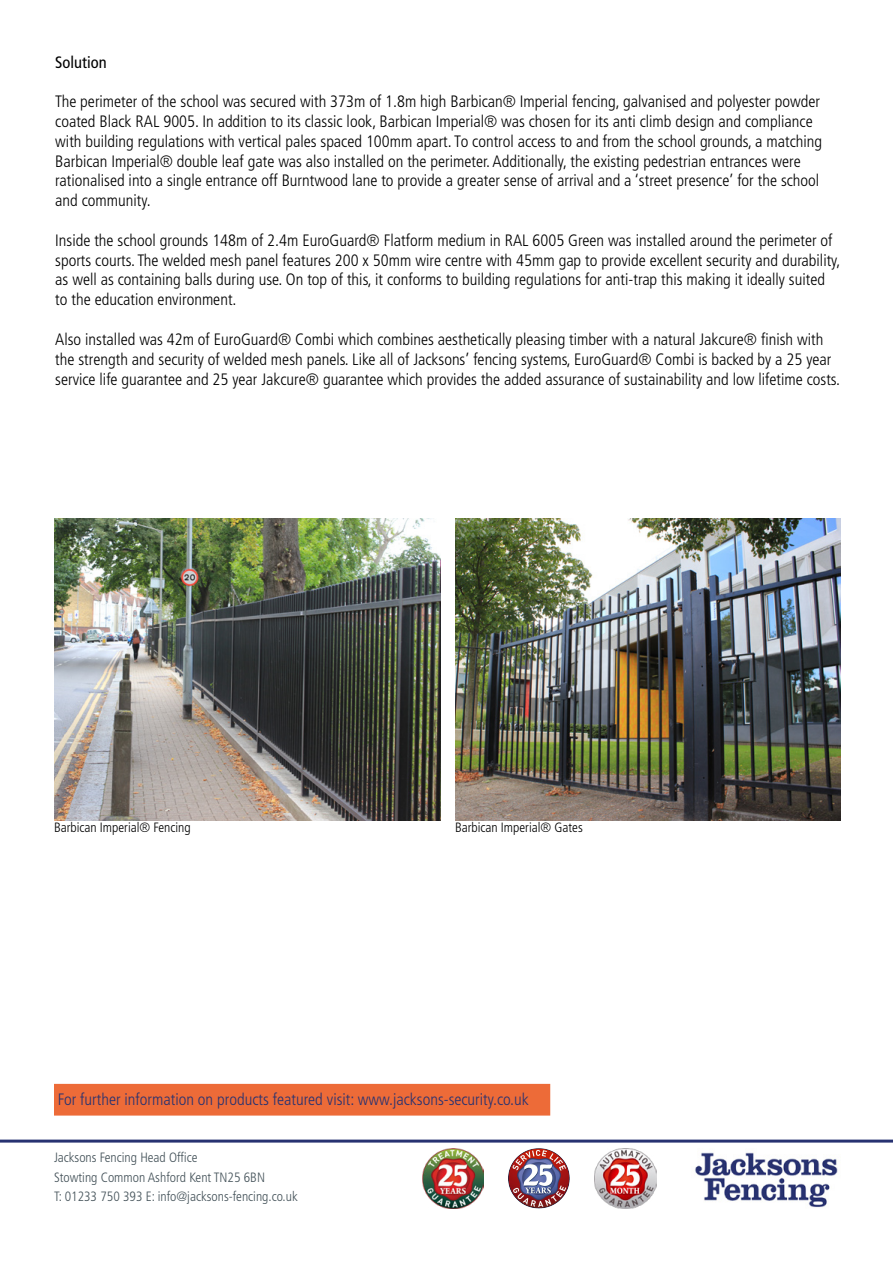
<style>
.page{position:relative;width:893px;height:1263px;background:#fff}
.page>*{position:absolute;margin:0;border:0;box-sizing:border-box;transform-origin:0 0}
.t1{font:300 condensed 16.5px/19.8px "Frutiger LT Std";color:#000}
.t2{font:300 condensed 16.5px "Frutiger LT Std";color:#273271}
.t3{font:condensed 16.5px "Frutiger LT Std";color:#000}
.t4{font:300 condensed 13.5px/19.5px "Frutiger LT Std";color:#445259}
.t5{font:300 condensed 13.5px "Frutiger LT Std";color:#000}
</style>
<div class="page">
<img style="left:601px;top:1142px;width:274px;height:66px">
<div style="left:54px;top:1084px;width:496px;height:31px;background:#ed6b38"></div>
<hr style="left:0;top:1139px;width:893px;height:3px;background:#273271">
<img style="left:422px;top:1148px;width:62px;height:61px">
<img style="left:509px;top:1148px;width:60px;height:61px">
<img style="left:595px;top:1148px;width:62px;height:61px">
<img style="left:54px;top:519px;width:387px;height:301px">
<img style="left:455px;top:519px;width:385px;height:301px">
<p class="t3" style="left:55px;top:52px;width:53px">Solution</p>
<p class="t1" style="left:55px;top:92px;width:768px">The perimeter of the school was secured with 373m of 1.8m high Barbican® Imperial fencing, galvanised and polyester powder coated Black RAL 9005. In addition to its classic look, Barbican Imperial® was chosen for its anti climb design and compliance with building regulations with vertical pales spaced 100mm apart. To control access to and from the school grounds, a matching Barbican Imperial® double leaf gate was also installed on the perimeter. Additionally, the existing pedestrian entrances were rationalised into a single entrance off Burntwood lane to provide a greater sense of arrival and a ‘street presence’ for the school and community.</p>
<p class="t1" style="left:55px;top:230px;width:787px">Inside the school grounds 148m of 2.4m EuroGuard® Flatform medium in RAL 6005 Green was installed around the perimeter of sports courts. The welded mesh panel features 200 x 50mm wire centre with 45mm gap to provide excellent security and durability, as well as containing balls during use. On top of this, it conforms to building regulations for anti-trap this making it ideally suited to the education environment.</p>
<p class="t1" style="left:55px;top:329px;width:786px">Also installed was 42m of EuroGuard® Combi which combines aesthetically pleasing timber with a natural Jakcure® finish with the strength and security of welded mesh panels. Like all of Jacksons’ fencing systems, EuroGuard® Combi is backed by a 25 year service life guarantee and 25 year Jakcure® guarantee which provides the added assurance of sustainability and low lifetime costs.</p>
<p class="t5" style="left:54px;top:820px;width:138px">Barbican Imperial® Fencing</p>
<p class="t5" style="left:455px;top:820px;width:129px">Barbican Imperial® Gates</p>
<p class="t2" style="left:58px;top:1090px;width:472px">For further information on products featured visit: www.jacksons-security.co.uk</p>
<p class="t4" style="left:54px;top:1148px;width:245px">Jacksons Fencing Head Office<br>Stowting Common Ashford Kent TN25 6BN<br>T: 01233 750 393 E: info@jacksons-fencing.co.uk</p>
</div>
